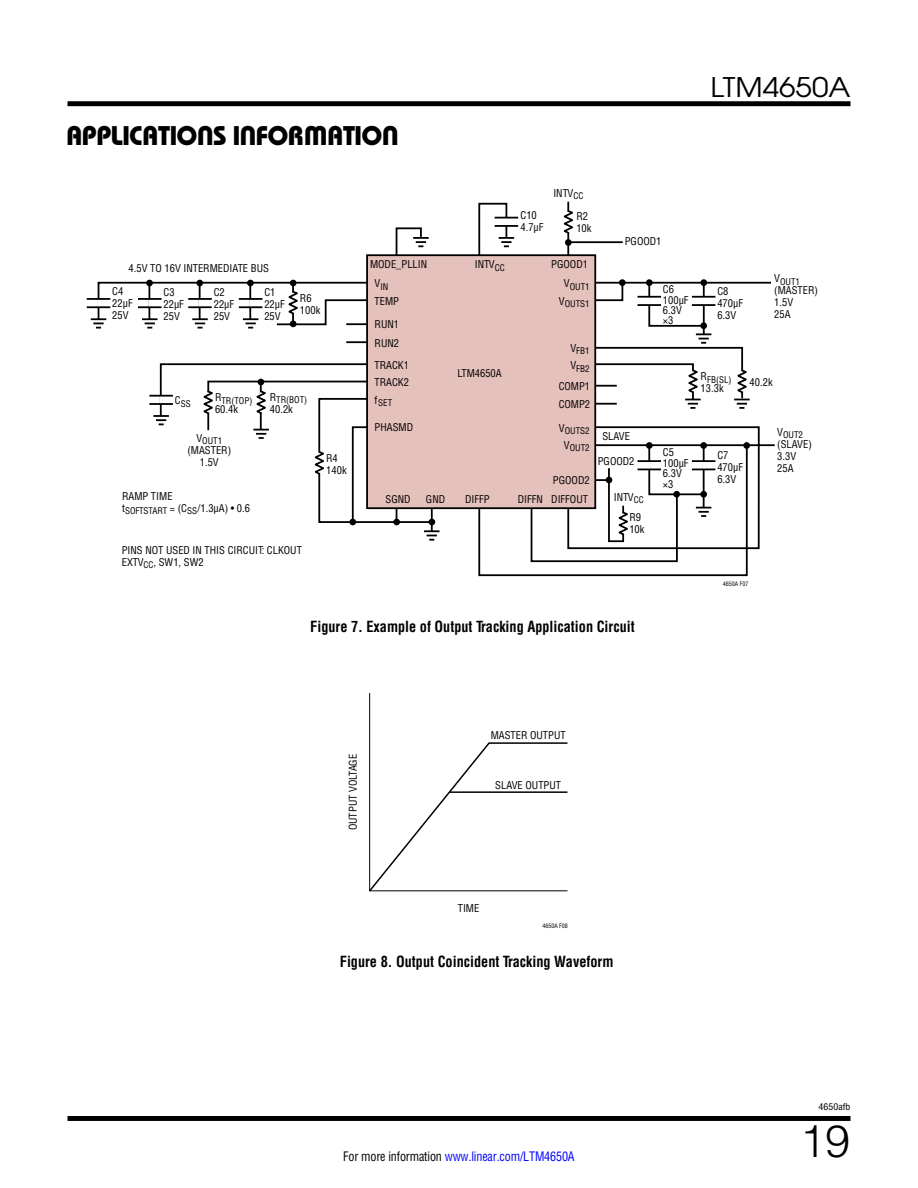
<style>
.page{position:relative;width:918px;height:1188px;background:#fff}
.page>*{position:absolute;margin:0;border:0;box-sizing:border-box;transform-origin:0 0}
.t1{font:300 45px "Helvetica";color:#000}
.t2{font:27px "Linear Bauhaus";letter-spacing:-.02em;color:#000}
.t3{font:27px "Avant Garde";color:#000;scale:1.1 1}
.t4{font:700 15px "Linear Helv Cond";color:#000;scale:.95 1}
.t5{font:12.75px "Linear Helv Cond";letter-spacing:-.01em;color:#00f;scale:.95 1}
.t6{font:10.5px/12px "Linear Helv Cond";color:#000}
.t7{font:9px/17.7px "Linear Helv Cond";color:#000;text-align:center}
.t8{font:9px "Linear Helv Cond";color:#000;scale:1.1 1}
.t9{font:6px "Linear Helv Cond";color:#000}
.s1{color:#000}
</style>
<div class="page">
<div style="left:68px;top:1116px;width:782px;height:5px;background:#000"></div>
<div style="left:68px;top:101px;width:782px;height:5px;background:#000"></div>
<svg style="left:369px;top:693px;width:199px;height:199px"></svg>
<svg style="left:478px;top:563px;width:270px;height:14px"></svg>
<hr style="left:553px;top:444px;width:222px;height:2px;background:#000">
<hr style="left:87px;top:298px;width:23px;height:2px;background:#000">
<hr style="left:87px;top:306px;width:23px;height:2px;background:#000">
<svg style="left:91px;top:210px;width:682px;height:353px"></svg>
<hr style="left:346px;top:323px;width:22px;height:2px;background:#000">
<hr style="left:346px;top:341px;width:22px;height:2px;background:#000">
<hr style="left:595px;top:385px;width:22px;height:2px;background:#000">
<hr style="left:595px;top:403px;width:22px;height:2px;background:#000">
<h2 class="t2" style="left:66px;top:119px;width:334px">APPLICATIONS INFORMATION</h2>
<h2 class="t3" style="left:710px;top:70px;width:129px">LTM4650A</h2>
<p class="t6" style="left:129px;top:262px;width:142px">4.5V TO 16V INTERMEDIATE BUS</p>
<p class="t6" style="left:521px;top:209px;width:25px">C10<br>4.7µF</p>
<p class="t6" style="left:553px;top:187px;width:32px">INTV<sub>CC</sub></p>
<p class="t6" style="left:576px;top:210px;width:17px">R2<br>10k</p>
<p class="t6" style="left:370px;top:258px;width:59px">MODE_PLLIN</p>
<p class="t6" style="left:475px;top:258px;width:32px">INTV<sub>CC</sub></p>
<p class="t6" style="left:551px;top:258px;width:38px">PGOOD1</p>
<p class="t6" style="left:625px;top:236px;width:38px">PGOOD1</p>
<p class="t7" style="left:559px;top:277px;width:32px"><sup>V</sup>OUT1<br><sup>V</sup>OUTS1</p>
<p class="t7" style="left:570px;top:342px;width:21px;text-align:left"><sup>V</sup>FB1<br><sup>V</sup>FB2</p>
<p class="t6" style="left:559px;top:377px;width:33px;line-height:18px">COMP1<br>COMP2</p>
<p class="t7" style="left:559px;top:422px;width:32px"><sup>V</sup>OUTS2<br><sup>V</sup>OUT2</p>
<p class="t6" style="left:553px;top:474px;width:38px">PGOOD2</p>
<p class="t7" style="left:375px;top:277px;width:15px"><sup>V</sup>IN</p>
<p class="t6" style="left:375px;top:295px;width:26px">TEMP</p>
<p class="t6" style="left:112px;top:285px;width:22px">C4<br>22µF<br>25V</p>
<p class="t6" style="left:164px;top:286px;width:22px">C3<br>22µF<br>25V</p>
<p class="t6" style="left:214px;top:286px;width:22px">C2<br>22µF<br>25V</p>
<p class="t6" style="left:264px;top:286px;width:22px">C1<br>22µF<br>25V</p>
<p class="t6" style="left:300px;top:292px;width:22px">R6<br>100k</p>
<p class="t6" style="left:375px;top:314px;width:26px;line-height:18.9px">RUN1<br>RUN2</p>
<p class="t6" style="left:375px;top:356px;width:36px;line-height:17.4px">TRACK1<br>TRACK2</p>
<p class="t6" style="left:458px;top:367px;width:46px">LTM4650A</p>
<p class="t7" style="left:270px;top:391px;width:39px"><sup>R</sup>TR(BOT)</p>
<p class="t6" style="left:270px;top:403px;width:25px">40.2k</p>
<p class="t7" style="left:215px;top:391px;width:39px"><sup>R</sup>TR(TOP)</p>
<p class="t6" style="left:215px;top:403px;width:25px">60.4k</p>
<p class="t7" style="left:375px;top:394px;width:19px"><sup>f</sup>SET</p>
<p class="t7" style="left:175px;top:394px;width:17px"><sup>C</sup>SS</p>
<p class="t6" style="left:375px;top:421px;width:40px">PHASMD</p>
<p class="t7" style="left:196px;top:432px;width:27px"><sup>V</sup>OUT1</p>
<p class="t6" style="left:187px;top:444px;width:45px;text-align:center">(MASTER)<br>1.5V</p>
<p class="t6" style="left:122px;top:490px;width:129px">RAMP TIME<br>t<sub>SOFTSTART</sub> = (C<sub>SS</sub>/1.3µA) • 0.6</p>
<p class="t6" style="left:465px;top:493px;width:26px">DIFFP</p>
<p class="t6" style="left:518px;top:493px;width:72px">DIFFN DIFFOUT</p>
<p class="t6" style="left:326px;top:452px;width:22px">R4<br>140k</p>
<p class="t6" style="left:386px;top:493px;width:27px">SGND</p>
<p class="t6" style="left:426px;top:493px;width:21px">GND</p>
<p class="t6" style="left:122px;top:543px;width:182px;line-height:12.6px">PINS NOT USED IN THIS CIRCUIT: CLKOUT<br>EXTV<sub>CC</sub>, SW1, SW2</p>
<p class="t6" style="left:602px;top:431px;width:29px">SLAVE</p>
<p class="t6" style="left:598px;top:455px;width:38px">PGOOD2</p>
<p class="t6" style="left:614px;top:491px;width:32px">INTV<sub>CC</sub></p>
<p class="t6" style="left:629px;top:512px;width:17px">R9<br>10k</p>
<p class="t6" style="left:663px;top:284px;width:27px;line-height:10.2px">C6<br>100µF<br>6.3V ×3</p>
<p class="t6" style="left:663px;top:447px;width:27px;line-height:10.5px">C5<br>100µF<br>6.3V ×3</p>
<p class="t6" style="left:717px;top:285px;width:27px">C8<br>470µF<br>6.3V</p>
<p class="t7" style="left:774px;top:272px;width:27px"><sup>V</sup>OUT1</p>
<p class="t6" style="left:774px;top:284px;width:45px">(MASTER)<br>1.5V<br>25A</p>
<p class="t7" style="left:701px;top:370px;width:32px"><sup>R</sup>FB(SL)</p>
<p class="t6" style="left:701px;top:382px;width:25px">13.3k</p>
<p class="t6" style="left:750px;top:376px;width:25px">40.2k</p>
<p class="t6" style="left:717px;top:449px;width:27px">C7<br>470µF<br>6.3V</p>
<p class="t7" style="left:777px;top:426px;width:27px"><sup>V</sup>OUT2</p>
<p class="t6" style="left:777px;top:438px;width:36px">(SLAVE)<br>3.3V<br>25A</p>
<p class="t9" style="left:723px;top:580px;width:27px">4650A F07</p>
<h3 class="t4" style="left:310px;top:617px;width:343px">Figure 7. Example of Output Tracking Application Circuit</h3>
<p class="t6" style="left:347px;top:830px;width:78px;rotate:-90deg">OUTPUT VOLTAGE</p>
<p class="t6" style="left:491px;top:729px;width:76px">MASTER OUTPUT</p>
<p class="t6" style="left:495px;top:779px;width:67px">SLAVE OUTPUT</p>
<p class="t6" style="left:458px;top:902px;width:23px">TIME</p>
<p class="t9" style="left:542px;top:922px;width:27px">4650A F08</p>
<h3 class="t4" style="left:340px;top:953px;width:289px">Figure 8. Output Coincident Tracking Waveform</h3>
<p class="t5" style="left:343px;top:1149px;width:245px"><span class="s1">For more information</span> www.linear.com/LTM4650A</p>
<p class="t8" style="left:819px;top:1102px;width:30px">4650afb</p>
<h1 class="t1" style="left:800px;top:1113px;width:52px">19</h1>
</div>
